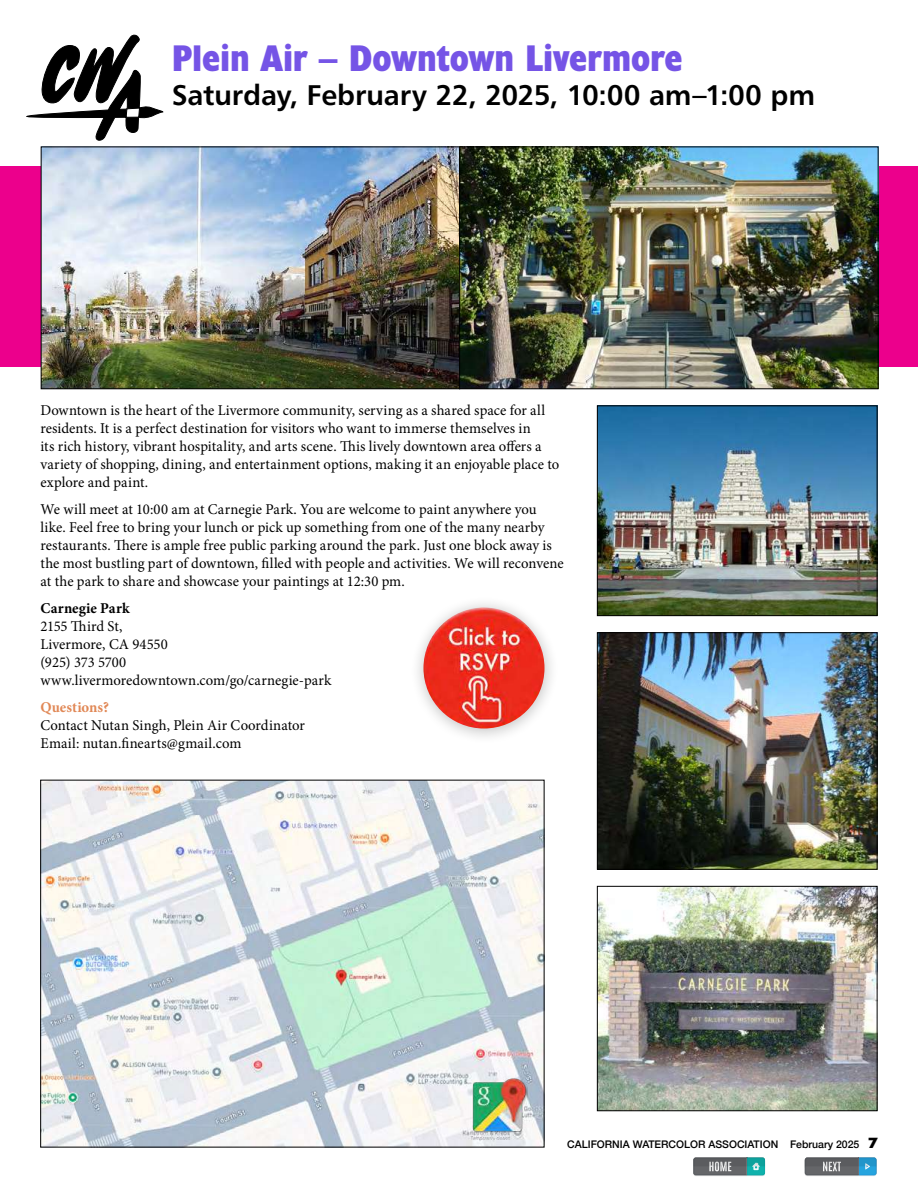
<style>
.page{position:relative;width:918px;height:1188px;background:#fff}
.page>*{position:absolute;margin:0;border:0;box-sizing:border-box;transform-origin:0 0}
.t1{font:700 condensed 37.5px "Humanist 521 BT Xtra";color:#7554e6}
.t2{font:28.5px "Humanist 777 BT Bold B";letter-spacing:-.005em;color:#000}
.t3{font:15px/18px "Minion Pro";color:#000}
.t4{font:700 15px "Minion Pro";letter-spacing:.01em;color:#000}
.t5{font:700 15px "Minion Pro";color:#e18856}
.t6{font:500 10.5px "Helvetica Neue";color:#000}
.s1{font-family:"Humanist 521 BT";font-weight:800;font-size:15px}
</style>
<div class="page">
<div style="left:0;top:166px;width:918px;height:201px;background:#ec008c"></div>
<svg style="left:26px;top:35px;width:137px;height:106px"></svg>
<div style="left:409px;top:594px;width:150px;height:150px;background:#000;opacity:.25"></div>
<img style="left:423px;top:608px;width:121px;height:121px;border-radius:61px">
<img style="left:42px;top:782px;width:500px;height:364px">
<img style="left:43px;top:149px;width:834px;height:238px">
<div style="left:41px;top:147px;width:419px;height:242px;border:1px solid #000"></div>
<div style="left:459px;top:147px;width:420px;height:242px;border:1px solid #000"></div>
<img style="left:599px;top:407px;width:277px;height:207px">
<div style="left:597px;top:405px;width:281px;height:211px;border:1px solid #000"></div>
<img style="left:599px;top:634px;width:277px;height:234px">
<div style="left:597px;top:632px;width:281px;height:238px;border:1px solid #000"></div>
<img style="left:599px;top:888px;width:277px;height:221px">
<div style="left:597px;top:886px;width:281px;height:225px;border:1px solid #000"></div>
<img style="left:467px;top:1077px;width:60px;height:59px">
<svg style="left:693px;top:1157px;width:72px;height:19px"></svg>
<svg style="left:805px;top:1157px;width:71px;height:19px"></svg>
<h1 class="t1" style="left:172px;top:34px;width:512px">Plein Air – Downtown Livermore</h1>
<h2 class="t2" style="left:172px;top:77px;width:645px">Saturday, February 22, 2025, 10:00 am–1:00 pm</h2>
<p class="t3" style="left:40px;top:401px;width:520px">Downtown is the heart of the Livermore community, serving as a shared space for all residents. It is a perfect destination for visitors who want to immerse themselves in<br>its rich history, vibrant hospitality, and arts scene. This lively downtown area offers a variety of shopping, dining, and entertainment options, making it an enjoyable place to explore and paint.</p>
<p class="t3" style="left:40px;top:500px;width:525px">We will meet at 10:00 am at Carnegie Park. You are welcome to paint anywhere you like. Feel free to bring your lunch or pick up something from one of the many nearby restaurants. There is ample free public parking around the park. Just one block away is the most bustling part of downtown, filled with people and activities. We will reconvene at the park to share and showcase your paintings at 12:30 pm.</p>
<p class="t4" style="left:40px;top:597px;width:91px">Carnegie Park</p>
<p class="t3" style="left:40px;top:617px;width:292px">2155 Third St,<br>Livermore, CA 94550<br>(925) 373 5700 www.livermoredowntown.com/go/carnegie-park</p>
<p class="t5" style="left:40px;top:696px;width:70px">Questions?</p>
<p class="t3" style="left:40px;top:716px;width:266px">Contact Nutan Singh, Plein Air Coordinator<br>Email: nutan.finearts@gmail.com</p>
<p class="t6" style="left:567px;top:1135px;width:312px">CALIFORNIA WATERCOLOR ASSOCIATION February 2025 <span class="s1">7</span></p>
</div>
